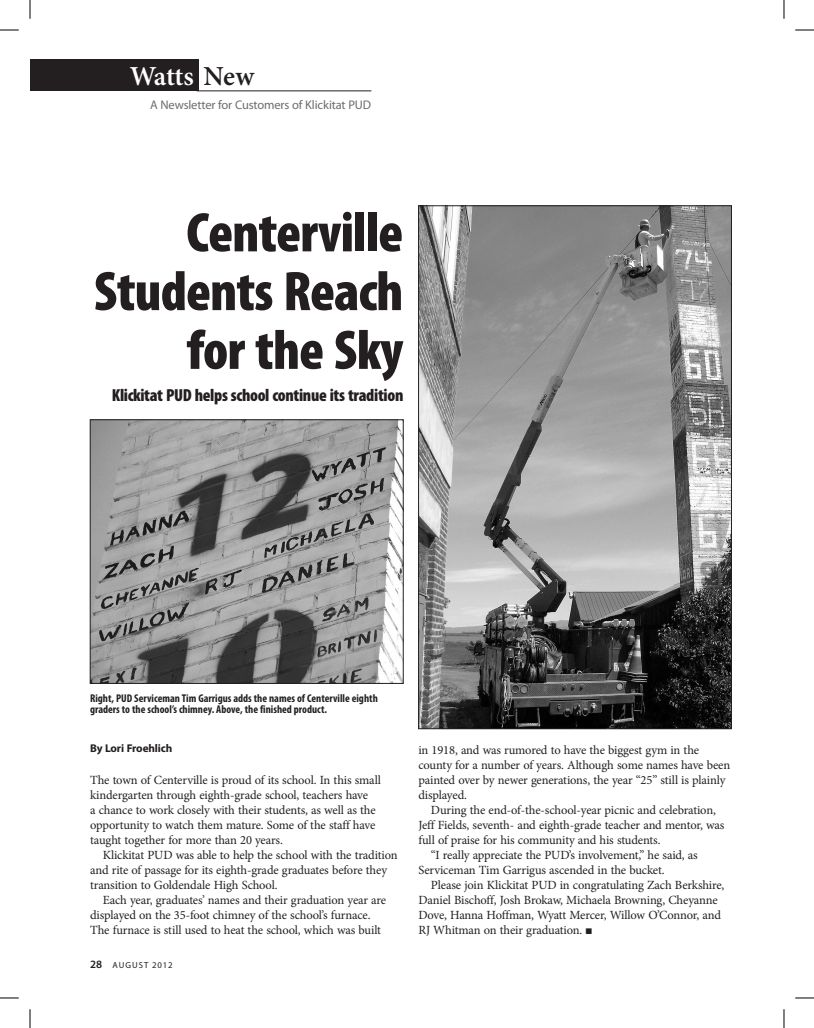
<style>
.page{position:relative;width:814px;height:1028px;background:#fff}
.page>*{position:absolute;margin:0;border:0;box-sizing:border-box;transform-origin:0 0}
.t1{font:900 condensed 56.25px/58.8px "Myriad Pro";letter-spacing:-.015em;color:#231f20;text-align:right}
.t2{font:600 27.5px "Minion Pro";letter-spacing:-.015em;color:#fff}
.t3{font:900 condensed 17.5px "Myriad Pro";letter-spacing:-.02em;color:#231f20}
.t4{font:12.5px/15px "Minion Pro";letter-spacing:-.01em;color:#231f20}
.t5{font:12.5px "Myriad Pro";letter-spacing:-.01em;color:#6c6d70}
.t6{font:700 condensed 11.25px/11.2px "Myriad Pro";color:#231f20}
.t7{font:700 11.25px "Myriad Pro";letter-spacing:-.01em;color:#231f20}
.t8{font:8.75px "Myriad Pro";letter-spacing:.1em;color:#231f20}
.s1{color:#231f20}
.s2{font-weight:600;font-size:11.25px}
</style>
<div class="page">
<hr style="left:197px;top:91px;width:174px;height:1px;background:#231f20">
<div style="left:30px;top:60px;width:169px;height:31px;background:#231f20"></div>
<img style="left:420px;top:208px;width:309px;height:519px">
<div style="left:418px;top:206px;width:313px;height:523px;border:1px solid #231f20"></div>
<img style="left:92px;top:421px;width:309px;height:260px">
<div style="left:90px;top:419px;width:313px;height:264px;border:1px solid #231f20"></div>
<svg style="left:0;top:29px;width:19px;height:2px"></svg>
<svg style="left:795px;top:29px;width:19px;height:2px"></svg>
<svg style="left:0;top:997px;width:19px;height:1px"></svg>
<svg style="left:795px;top:997px;width:19px;height:1px"></svg>
<svg style="left:29px;top:0;width:2px;height:19px"></svg>
<svg style="left:29px;top:1009px;width:2px;height:19px"></svg>
<svg style="left:783px;top:0;width:2px;height:19px"></svg>
<svg style="left:783px;top:1009px;width:2px;height:19px"></svg>
<h2 class="t2" style="left:130px;top:57px;width:126px">Watts <span class="s1">New</span></h2>
<p class="t5" style="left:150px;top:97px;width:222px">A Newsletter for Customers of Klickitat PUD</p>
<h1 class="t1" style="left:94px;top:202px;width:311px">Centerville<br>Students Reach for the Sky</h1>
<h3 class="t3" style="left:112px;top:384px;width:293px">Klickitat PUD helps school continue its tradition</h3>
<p class="t6" style="left:90px;top:692px;width:289px">Right, PUD Serviceman Tim Garrigus adds the names of Centerville eighth graders to the school’s chimney. Above, the finished product.</p>
<p class="t7" style="left:90px;top:741px;width:84px">By Lori Froehlich</p>
<p class="t4" style="left:90px;top:772px;width:292px">The town of Centerville is proud of its school. In this small kindergarten through eighth-grade school, teachers have<br>a chance to work closely with their students, as well as the opportunity to watch them mature. Some of the staff have taught together for more than 20 years.</p>
<p class="t4" style="left:90px;top:847px;width:309px;text-indent:12px">Klickitat PUD was able to help the school with the tradition and rite of passage for its eighth-grade graduates before they transition to Goldendale High School.</p>
<p class="t4" style="left:90px;top:892px;width:297px;text-indent:12px">Each year, graduates’ names and their graduation year are displayed on the 35-foot chimney of the school’s furnace.<br>The furnace is still used to heat the school, which was built</p>
<p class="t8" style="left:90px;top:959px;width:84px"><span class="s2">28</span> august 2012</p>
<p class="t4" style="left:418px;top:742px;width:313px">in 1918, and was rumored to have the biggest gym in the county for a number of years. Although some names have been painted over by newer generations, the year “25” still is plainly displayed.</p>
<p class="t4" style="left:431px;top:802px;width:286px">During the end-of-the-school-year picnic and celebration,</p>
<p class="t4" style="left:418px;top:817px;width:307px">Jeff Fields, seventh- and eighth-grade teacher and mentor, was</p>
<p class="t4" style="left:418px;top:832px;width:244px">full of praise for his community and his students.</p>
<p class="t4" style="left:431px;top:847px;width:268px">“I really appreciate the PUD’s involvement,” he said, as</p>
<p class="t4" style="left:418px;top:862px;width:248px">Serviceman Tim Garrigus ascended in the bucket.</p>
<p class="t4" style="left:431px;top:877px;width:295px">Please join Klickitat PUD in congratulating Zach Berkshire,</p>
<p class="t4" style="left:418px;top:892px;width:301px">Daniel Bischoff, Josh Brokaw, Michaela Browning, Cheyanne</p>
<p class="t4" style="left:418px;top:907px;width:304px">Dove, Hanna Hoffman, Wyatt Mercer, Willow O’Connor, and</p>
<p class="t4" style="left:418px;top:922px;width:175px">RJ Whitman on their graduation. ■</p>
</div>
